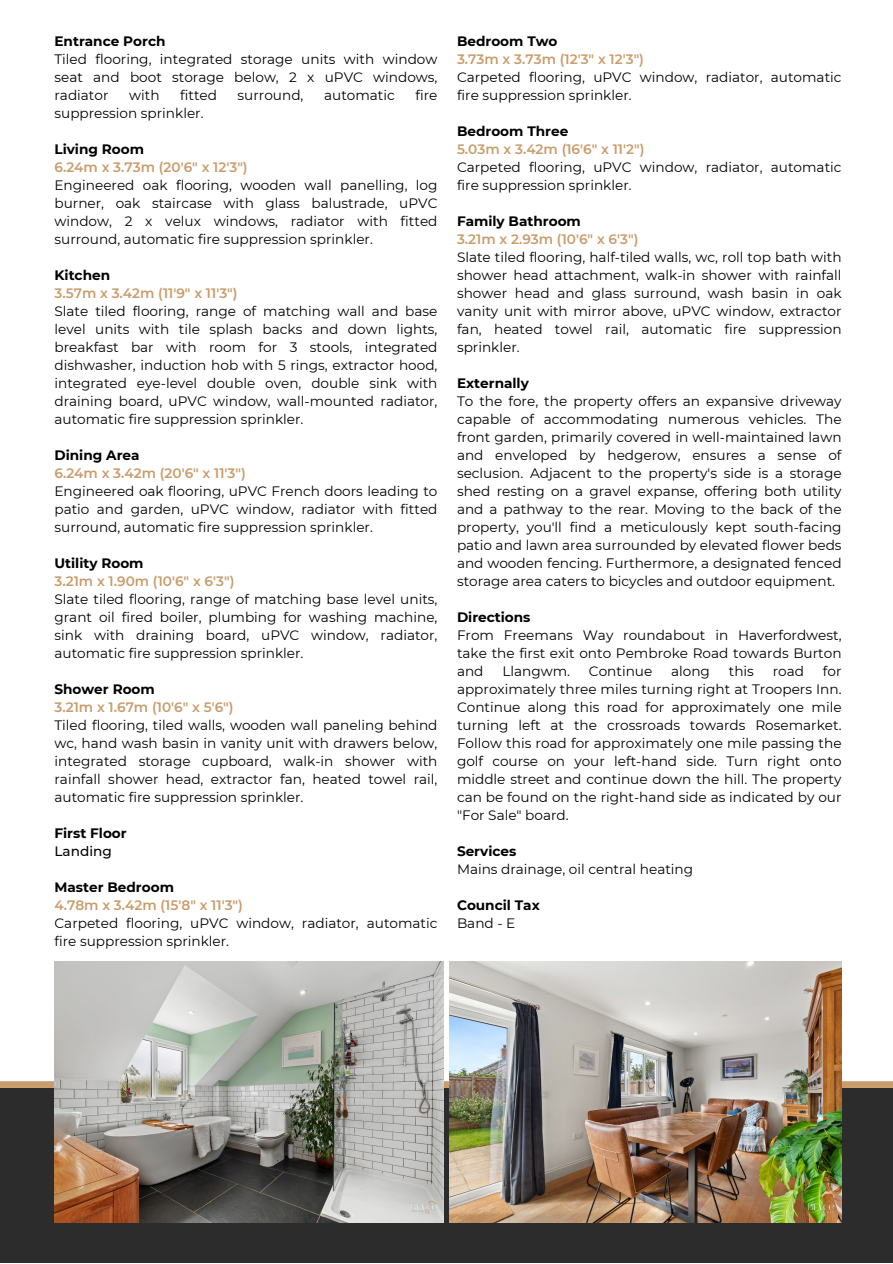
<style>
.page{position:relative;width:893px;height:1264px;background:#fff}
.page>*{position:absolute;margin:0;border:0;box-sizing:border-box;transform-origin:0 0}
.t1{font:13.65px/18px "Montserrat";color:#000;text-align:justify}
.t2{font:600 13.65px "Montserrat";color:#c99c6b}
.t3{font:700 13.65px "Montserrat";color:#000}
.t4{font:500 13.65px "Montserrat";color:#000}
</style>
<div class="page">
<div style="left:0;top:1087px;width:892px;height:175px;background:#2c2c2c"></div>
<div style="left:0;top:1081px;width:892px;height:6px;background:#c99c6b"></div>
<img style="left:54px;top:961px;width:389px;height:261px">
<img style="left:449px;top:961px;width:392px;height:261px">
<p class="t3" style="left:54px;top:33px;width:112px">Entrance Porch</p>
<p class="t1" style="left:54px;top:50px;width:384px">Tiled flooring, integrated storage units with window seat and boot storage below, 2 x uPVC windows, radiator</p>
<p class="t1" style="left:129px;top:86px;width:32px">with</p>
<p class="t1" style="left:180px;top:86px;width:38px">fitted</p>
<p class="t1" style="left:238px;top:86px;width:67px">surround,</p>
<p class="t1" style="left:324px;top:86px;width:72px">automatic</p>
<p class="t1" style="left:415px;top:86px;width:23px">fire</p>
<p class="t1" style="left:54px;top:104px;width:151px">suppression sprinkler.</p>
<p class="t3" style="left:54px;top:140px;width:91px">Living Room</p>
<p class="t2" style="left:54px;top:158px;width:195px">6.24m x 3.73m (20'6" x 12'3")</p>
<p class="t1" style="left:54px;top:176px;width:384px">Engineered oak flooring, wooden wall panelling, log burner, oak staircase with glass balustrade, uPVC window, 2 x velux windows, radiator with fitted surround, automatic fire suppression sprinkler.</p>
<p class="t3" style="left:54px;top:266px;width:57px">Kitchen</p>
<p class="t2" style="left:54px;top:284px;width:185px">3.57m x 3.42m (11'9" x 11'3")</p>
<p class="t1" style="left:54px;top:302px;width:384px">Slate tiled flooring, range of matching wall and base level units with tile splash backs and down lights, breakfast bar with room for 3 stools, integrated dishwasher, induction hob with 5 rings, extractor hood, integrated eye-level double oven, double sink with draining board, uPVC window, wall-mounted radiator, automatic fire suppression sprinkler.</p>
<p class="t3" style="left:54px;top:446px;width:87px">Dining Area</p>
<p class="t2" style="left:54px;top:464px;width:193px">6.24m x 3.42m (20'6" x 11'3")</p>
<p class="t1" style="left:54px;top:482px;width:384px">Engineered oak flooring, uPVC French doors leading to patio and garden, uPVC window, radiator with fitted surround, automatic fire suppression sprinkler.</p>
<p class="t3" style="left:54px;top:554px;width:91px">Utility Room</p>
<p class="t2" style="left:54px;top:572px;width:181px">3.21m x 1.90m (10'6" x 6'3")</p>
<p class="t1" style="left:54px;top:589px;width:384px">Slate tiled flooring, range of matching base level units, grant oil fired boiler, plumbing for washing machine, sink with draining board, uPVC window, radiator, automatic fire suppression sprinkler.</p>
<p class="t3" style="left:54px;top:680px;width:102px">Shower Room</p>
<p class="t2" style="left:54px;top:698px;width:181px">3.21m x 1.67m (10'6" x 5'6")</p>
<p class="t1" style="left:54px;top:715px;width:384px">Tiled flooring, tiled walls, wooden wall paneling behind wc, hand wash basin in vanity unit with drawers below, integrated storage cupboard, walk-in shower with rainfall shower head, extractor fan, heated towel rail, automatic fire suppression sprinkler.</p>
<p class="t3" style="left:54px;top:824px;width:74px">First Floor</p>
<p class="t4" style="left:54px;top:842px;width:59px">Landing</p>
<p class="t3" style="left:54px;top:878px;width:121px">Master Bedroom</p>
<p class="t2" style="left:54px;top:896px;width:190px">4.78m x 3.42m (15'8" x 11'3")</p>
<p class="t1" style="left:54px;top:913px;width:384px">Carpeted flooring, uPVC window, radiator, automatic fire suppression sprinkler.</p>
<p class="t3" style="left:457px;top:33px;width:102px">Bedroom Two</p>
<p class="t2" style="left:457px;top:51px;width:188px">3.73m x 3.73m (12'3" x 12'3")</p>
<p class="t1" style="left:457px;top:68px;width:386px">Carpeted flooring, uPVC window, radiator, automatic fire suppression sprinkler.</p>
<p class="t3" style="left:457px;top:123px;width:113px">Bedroom Three</p>
<p class="t2" style="left:457px;top:140px;width:189px">5.03m x 3.42m (16'6" x 11'2")</p>
<p class="t1" style="left:457px;top:158px;width:386px">Carpeted flooring, uPVC window, radiator, automatic fire suppression sprinkler.</p>
<p class="t3" style="left:457px;top:212px;width:125px">Family Bathroom</p>
<p class="t2" style="left:457px;top:230px;width:183px">3.21m x 2.93m (10'6" x 6'3")</p>
<p class="t1" style="left:457px;top:248px;width:386px">Slate tiled flooring, half-tiled walls, wc, roll top bath with shower head attachment, walk-in shower with rainfall shower head and glass surround, wash basin in oak vanity unit with mirror above, uPVC window, extractor fan, heated towel rail, automatic fire suppression sprinkler.</p>
<p class="t3" style="left:457px;top:374px;width:73px">Externally</p>
<p class="t1" style="left:457px;top:392px;width:386px">To the fore, the property offers an expansive driveway capable of accommodating numerous vehicles. The front garden, primarily covered in well-maintained lawn and enveloped by hedgerow, ensures a sense of seclusion. Adjacent to the property's side is a storage shed resting on a gravel expanse, offering both utility and a pathway to the rear. Moving to the back of the property, you'll find a meticulously kept south-facing patio and lawn area surrounded by elevated flower beds and wooden fencing. Furthermore, a designated fenced storage area caters to bicycles and outdoor equipment.</p>
<p class="t3" style="left:457px;top:608px;width:75px">Directions</p>
<p class="t1" style="left:457px;top:625px;width:386px">From Freemans Way roundabout in Haverfordwest, take the first exit onto Pembroke Road towards Burton and</p>
<p class="t1" style="left:457px;top:661px;width:386px;text-indent:366px">for approximately three miles turning right at Troopers Inn.<br>Continue along this road for approximately one mile turning left at the crossroads towards Rosemarket.<br>Follow this road for approximately one mile passing the golf course on your left-hand side. Turn right onto middle street and continue down the hill. The property can be found on the right-hand side as indicated by our "For Sale" board.</p>
<p class="t3" style="left:457px;top:842px;width:61px">Services</p>
<p class="t1" style="left:457px;top:859px;width:238px">Mains drainage, oil central heating</p>
<p class="t3" style="left:457px;top:896px;width:84px">Council Tax</p>
<p class="t1" style="left:457px;top:913px;width:60px">Band - E</p>
<p class="t1" style="left:502px;top:661px;width:69px">Llangwm.</p>
<p class="t1" style="left:589px;top:661px;width:65px">Continue</p>
<p class="t1" style="left:671px;top:661px;width:40px">along</p>
<p class="t1" style="left:728px;top:661px;width:27px">this</p>
<p class="t1" style="left:772px;top:661px;width:33px">road</p>
</div>
